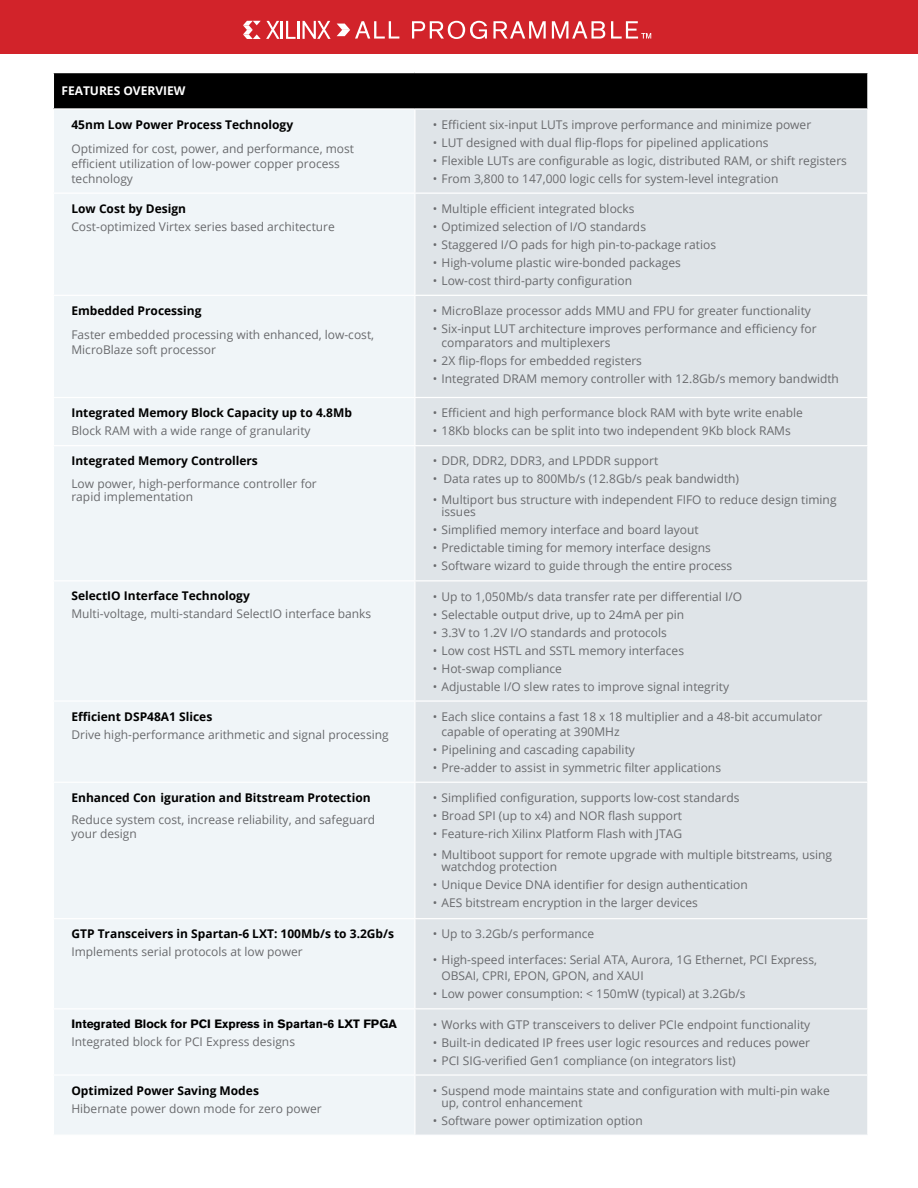
<style>
.page{position:relative;width:918px;height:1188px;background:#fff}
.page>*{position:absolute;margin:0;border:0;box-sizing:border-box;transform-origin:0 0}
.t1{font:12px/15px "Open Sans";color:#696a6d}
.t2{font:700 12px "Open Sans";color:#000}
.t3{font:700 12px "Akzidenz Grotesk Pro";color:#000}
.t4{font:700 12px "Open Sans";color:#fff}
</style>
<div class="page">
<div style="left:53px;top:73px;width:815px;height:36px;background:#000"></div>
<div style="left:54px;top:110px;width:360px;height:1024px;background:#f0f5f8"></div>
<div style="left:416px;top:110px;width:451px;height:1025px;background:#dfe4e8"></div>
<hr style="left:53px;top:73px;width:1px;height:35px;background:#fff">
<hr style="left:867px;top:73px;width:2px;height:35px;background:#fff">
<hr style="left:53px;top:108px;width:362px;height:2px;background:#fff">
<hr style="left:415px;top:108px;width:453px;height:2px;background:#fff">
<hr style="left:53px;top:193px;width:362px;height:1px;background:#fff">
<hr style="left:415px;top:193px;width:453px;height:1px;background:#fff">
<hr style="left:53px;top:295px;width:362px;height:1px;background:#fff">
<hr style="left:415px;top:295px;width:453px;height:1px;background:#fff">
<hr style="left:53px;top:397px;width:362px;height:1px;background:#fff">
<hr style="left:415px;top:397px;width:453px;height:1px;background:#fff">
<hr style="left:53px;top:445px;width:362px;height:1px;background:#fff">
<hr style="left:415px;top:445px;width:453px;height:1px;background:#fff">
<hr style="left:53px;top:580px;width:362px;height:1px;background:#fff">
<hr style="left:415px;top:580px;width:453px;height:1px;background:#fff">
<hr style="left:53px;top:700px;width:362px;height:2px;background:#fff">
<hr style="left:415px;top:700px;width:453px;height:2px;background:#fff">
<hr style="left:53px;top:782px;width:362px;height:1px;background:#fff">
<hr style="left:415px;top:782px;width:453px;height:1px;background:#fff">
<hr style="left:53px;top:918px;width:362px;height:1px;background:#fff">
<hr style="left:415px;top:918px;width:453px;height:1px;background:#fff">
<hr style="left:53px;top:1008px;width:362px;height:1px;background:#fff">
<hr style="left:415px;top:1008px;width:453px;height:1px;background:#fff">
<hr style="left:53px;top:1074px;width:362px;height:2px;background:#fff">
<hr style="left:415px;top:1074px;width:453px;height:2px;background:#fff">
<div style="left:0;top:0;width:918px;height:54px;background:#d2232a"></div>
<svg style="left:412px;top:21px;width:75px;height:18px"></svg>
<svg style="left:493px;top:21px;width:53px;height:18px"></svg>
<svg style="left:552px;top:21px;width:53px;height:18px"></svg>
<hr style="left:297px;top:21px;width:3px;height:18px;background:#fff">
<svg style="left:303px;top:21px;width:28px;height:18px"></svg>
<svg style="left:611px;top:21px;width:40px;height:18px"></svg>
<svg style="left:337px;top:21px;width:62px;height:18px"></svg>
<svg style="left:243px;top:21px;width:53px;height:18px"></svg>
<p class="t4" style="left:61px;top:83px;width:126px">FEATURES OVERVIEW</p>
<p class="t2" style="left:71px;top:116px;width:223px">45nm Low Power Process Technology</p>
<p class="t1" style="left:71px;top:140px;width:284px">Optimized for cost, power, and performance, most efficient utilization of low-power copper process technology</p>
<p class="t1" style="left:433px;top:116px;width:380px">• Efficient six-input LUTs improve performance and minimize power</p>
<p class="t1" style="left:433px;top:134px;width:337px">• LUT designed with dual flip-flops for pipelined applications</p>
<p class="t1" style="left:433px;top:152px;width:416px">• Flexible LUTs are configurable as logic, distributed RAM, or shift registers</p>
<p class="t1" style="left:433px;top:170px;width:347px">• From 3,800 to 147,000 logic cells for system-level integration</p>
<p class="t2" style="left:71px;top:200px;width:116px">Low Cost by Design</p>
<p class="t1" style="left:71px;top:219px;width:265px">Cost-optimized Virtex series based architecture</p>
<p class="t1" style="left:433px;top:201px;width:203px">• Multiple efficient integrated blocks</p>
<p class="t1" style="left:433px;top:219px;width:215px">• Optimized selection of I/O standards</p>
<p class="t1" style="left:433px;top:237px;width:285px">• Staggered I/O pads for high pin-to-package ratios</p>
<p class="t1" style="left:433px;top:255px;width:249px">• High-volume plastic wire-bonded packages</p>
<p class="t1" style="left:433px;top:273px;width:201px">• Low-cost third-party configuration</p>
<p class="t2" style="left:71px;top:302px;width:132px">Embedded Processing</p>
<p class="t1" style="left:71px;top:327px;width:304px">Faster embedded processing with enhanced, low-cost,<br>MicroBlaze soft processor</p>
<p class="t1" style="left:433px;top:303px;width:380px">• MicroBlaze processor adds MMU and FPU for greater functionality</p>
<p class="t1" style="left:441px;top:321px;width:377px;line-height:14.4px;text-indent:-9px">• Six-input LUT architecture improves performance and efficiency for comparators and multiplexers</p>
<p class="t1" style="left:433px;top:353px;width:211px">• 2X flip-flops for embedded registers</p>
<p class="t1" style="left:433px;top:371px;width:408px">• Integrated DRAM memory controller with 12.8Gb/s memory bandwidth</p>
<p class="t2" style="left:71px;top:404px;width:282px">Integrated Memory Block Capacity up to 4.8Mb</p>
<p class="t1" style="left:71px;top:423px;width:241px">Block RAM with a wide range of granularity</p>
<p class="t1" style="left:433px;top:405px;width:372px">• Efficient and high performance block RAM with byte write enable</p>
<p class="t1" style="left:433px;top:423px;width:359px">• 18Kb blocks can be split into two independent 9Kb block RAMs</p>
<p class="t2" style="left:71px;top:453px;width:188px">Integrated Memory Controllers</p>
<p class="t1" style="left:71px;top:476px;width:247px;line-height:13.6px">Low power, high-performance controller for rapid implementation</p>
<p class="t1" style="left:433px;top:453px;width:227px">• DDR, DDR2, DDR3, and LPDDR support</p>
<p class="t1" style="left:433px;top:471px;width:308px">• Data rates up to 800Mb/s (12.8Gb/s peak bandwidth)</p>
<p class="t1" style="left:441px;top:494px;width:397px;line-height:12px;text-indent:-9px">• Multiport bus structure with independent FIFO to reduce design timing issues</p>
<p class="t1" style="left:433px;top:522px;width:267px">• Simplified memory interface and board layout</p>
<p class="t1" style="left:433px;top:540px;width:279px">• Predictable timing for memory interface designs</p>
<p class="t1" style="left:433px;top:558px;width:301px">• Software wizard to guide through the entire process</p>
<p class="t2" style="left:71px;top:588px;width:180px">SelectIO Interface Technology</p>
<p class="t1" style="left:71px;top:606px;width:301px">Multi-voltage, multi-standard SelectIO interface banks</p>
<p class="t1" style="left:433px;top:588px;width:311px">• Up to 1,050Mb/s data transfer rate per differential I/O</p>
<p class="t1" style="left:433px;top:606px;width:253px">• Selectable output drive, up to 24mA per pin</p>
<p class="t1" style="left:433px;top:624px;width:236px">• 3.3V to 1.2V I/O standards and protocols</p>
<p class="t1" style="left:433px;top:642px;width:253px">• Low cost HSTL and SSTL memory interfaces</p>
<p class="t1" style="left:433px;top:660px;width:131px">• Hot-swap compliance</p>
<p class="t1" style="left:433px;top:678px;width:298px">• Adjustable I/O slew rates to improve signal integrity</p>
<p class="t2" style="left:71px;top:708px;width:142px">Efficient DSP48A1 Slices</p>
<p class="t1" style="left:71px;top:727px;width:319px">Drive high-performance arithmetic and signal processing</p>
<p class="t1" style="left:441px;top:709px;width:382px;text-indent:-9px">• Each slice contains a fast 18 x 18 multiplier and a 48-bit accumulator capable of operating at 390MHz</p>
<p class="t1" style="left:433px;top:742px;width:204px">• Pipelining and cascading capability</p>
<p class="t1" style="left:433px;top:760px;width:290px">• Pre-adder to assist in symmetric filter applications</p>
<p class="t2" style="left:71px;top:789px;width:301px">Enhanced Con iguration and Bitstream Protection</p>
<p class="t1" style="left:71px;top:813px;width:305px;line-height:13.5px">Reduce system cost, increase reliability, and safeguard your design</p>
<p class="t1" style="left:433px;top:790px;width:308px">• Simplified configuration, supports low-cost standards</p>
<p class="t1" style="left:433px;top:808px;width:251px">• Broad SPI (up to x4) and NOR flash support</p>
<p class="t1" style="left:433px;top:826px;width:251px">• Feature-rich Xilinx Platform Flash with JTAG</p>
<p class="t1" style="left:441px;top:848px;width:392px;line-height:12px;text-indent:-9px">• Multiboot support for remote upgrade with multiple bitstreams, using watchdog protection</p>
<p class="t1" style="left:433px;top:877px;width:317px">• Unique Device DNA identifier for design authentication</p>
<p class="t1" style="left:433px;top:895px;width:267px">• AES bitstream encryption in the larger devices</p>
<p class="t2" style="left:71px;top:926px;width:324px">GTP Transceivers in Spartan-6 LXT: 100Mb/s to 3.2Gb/s</p>
<p class="t1" style="left:71px;top:944px;width:233px">Implements serial protocols at low power</p>
<p class="t1" style="left:433px;top:926px;width:163px">• Up to 3.2Gb/s performance</p>
<p class="t1" style="left:441px;top:951px;width:377px;line-height:16.5px;text-indent:-9px">• High-speed interfaces: Serial ATA, Aurora, 1G Ethernet, PCI Express,<br>OBSAI, CPRI, EPON, GPON, and XAUI</p>
<p class="t1" style="left:433px;top:986px;width:314px">• Low power consumption: &lt; 150mW (typical) at 3.2Gb/s</p>
<p class="t3" style="left:71px;top:1016px;width:327px">Integrated Block for PCI Express in Spartan-6 LXT FPGA</p>
<p class="t1" style="left:71px;top:1034px;width:225px">Integrated block for PCI Express designs</p>
<p class="t1" style="left:433px;top:1016px;width:379px">• Works with GTP transceivers to deliver PCIe endpoint functionality</p>
<p class="t1" style="left:433px;top:1034px;width:379px">• Built-in dedicated IP frees user logic resources and reduces power</p>
<p class="t1" style="left:433px;top:1052px;width:304px">• PCI SIG-verified Gen1 compliance (on integrators list)</p>
<p class="t2" style="left:71px;top:1082px;width:189px">Optimized Power Saving Modes</p>
<p class="t1" style="left:71px;top:1101px;width:252px">Hibernate power down mode for zero power</p>
<p class="t1" style="left:441px;top:1084px;width:390px;line-height:12px;text-indent:-9px">• Suspend mode maintains state and configuration with multi-pin wake up, control enhancement</p>
<p class="t1" style="left:433px;top:1113px;width:212px">• Software power optimization option</p>
</div>
